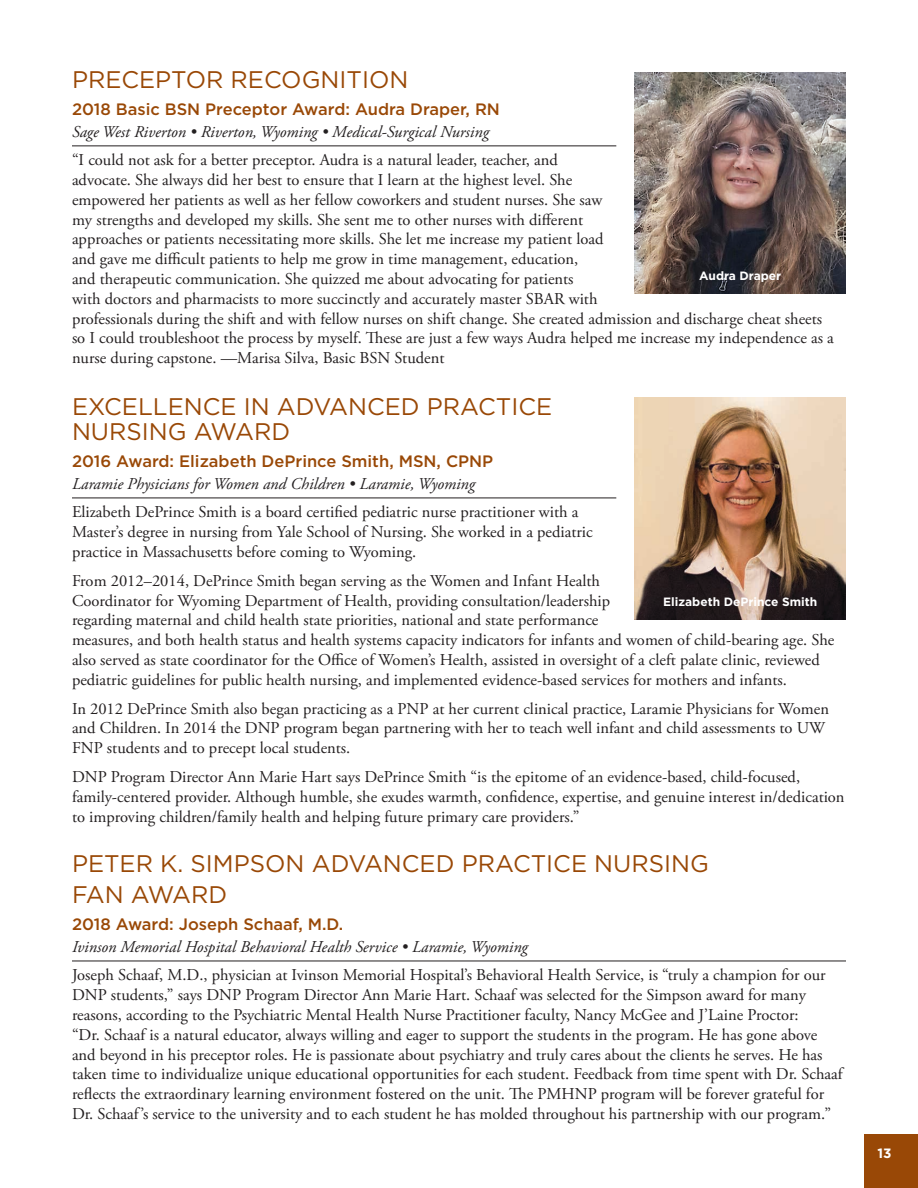
<style>
.page{position:relative;width:918px;height:1188px;background:#fff}
.page>*{position:absolute;margin:0;border:0;box-sizing:border-box;transform-origin:0 0}
.t1{font:24px/25.5px "Gotham";color:#994806}
.t2{font:16.5px/19.8px "Adobe Garamond Pro";color:#231f20}
.t3{font:italic 16.5px "Adobe Garamond Pro";color:#231f20}
.t4{font:500 16.5px "Gotham";color:#994806}
.t5{font:700 13.5px "Gotham";color:#fff}
.t6{font:700 12px "Gotham";color:#fff}
</style>
<div class="page">
<div style="left:864px;top:1134px;width:54px;height:54px;background:#994806"></div>
<hr style="left:72px;top:145px;width:544px;height:1px;background:#231f20">
<hr style="left:72px;top:498px;width:544px;height:1px;background:#231f20">
<hr style="left:72px;top:961px;width:774px;height:1px;background:#231f20">
<img style="left:634px;top:398px;width:212px;height:222px">
<img style="left:634px;top:72px;width:212px;height:222px">
<h1 class="t1" style="left:72px;top:66px;width:338px">PRECEPTOR RECOGNITION</h1>
<p class="t4" style="left:72px;top:99px;width:429px">2018 Basic BSN Preceptor Award: Audra Draper, RN</p>
<p class="t3" style="left:72px;top:121px;width:419px">Sage West Riverton • Riverton, Wyoming • Medical-Surgical Nursing</p>
<p class="t2" style="left:72px;top:151px;width:763px">“I could not ask for a better preceptor. Audra is a natural leader, teacher, and<br>advocate. She always did her best to ensure that I learn at the highest level. She<br>empowered her patients as well as her fellow coworkers and student nurses. She saw<br>my strengths and developed my skills. She sent me to other nurses with different<br>approaches or patients necessitating more skills. She let me increase my patient load<br>and gave me difficult patients to help me grow in time management, education,<br>and therapeutic communication. She quizzed me about advocating for patients<br>with doctors and pharmacists to more succinctly and accurately master SBAR with<br>professionals during the shift and with fellow nurses on shift change. She created admission and discharge cheat sheets so I could troubleshoot the process by myself. These are just a few ways Audra helped me increase my independence as a nurse during capstone. —Marisa Silva, Basic BSN Student</p>
<h1 class="t1" style="left:72px;top:393px;width:482px">EXCELLENCE IN ADVANCED PRACTICE<br>NURSING AWARD</h1>
<p class="t4" style="left:72px;top:451px;width:423px">2016 Award: Elizabeth DePrince Smith, MSN, CPNP</p>
<p class="t3" style="left:72px;top:473px;width:405px">Laramie Physicians for Women and Children • Laramie, Wyoming</p>
<p class="t2" style="left:72px;top:503px;width:522px">Elizabeth DePrince Smith is a board certified pediatric nurse practitioner with a<br>Master’s degree in nursing from Yale School of Nursing. She worked in a pediatric practice in Massachusetts before coming to Wyoming.</p>
<p class="t2" style="left:72px;top:571px;width:764px">From 2012–2014, DePrince Smith began serving as the Women and Infant Health<br>Coordinator for Wyoming Department of Health, providing consultation/leadership<br>regarding maternal and child health state priorities, national and state performance<br>measures, and both health status and health systems capacity indicators for infants and women of child-bearing age. She also served as state coordinator for the Office of Women’s Health, assisted in oversight of a cleft palate clinic, reviewed pediatric guidelines for public health nursing, and implemented evidence-based services for mothers and infants.</p>
<p class="t2" style="left:72px;top:699px;width:759px">In 2012 DePrince Smith also began practicing as a PNP at her current clinical practice, Laramie Physicians for Women and Children. In 2014 the DNP program began partnering with her to teach well infant and child assessments to UW<br>FNP students and to precept local students.</p>
<p class="t2" style="left:72px;top:767px;width:774px">DNP Program Director Ann Marie Hart says DePrince Smith “is the epitome of an evidence-based, child-focused, family-centered provider. Although humble, she exudes warmth, confidence, expertise, and genuine interest in/dedication to improving children/family health and helping future primary care providers.”</p>
<h1 class="t1" style="left:72px;top:847px;width:638px;line-height:31.5px">PETER K. SIMPSON ADVANCED PRACTICE NURSING<br>FAN AWARD</h1>
<p class="t4" style="left:72px;top:914px;width:273px">2018 Award: Joseph Schaaf, M.D.</p>
<p class="t3" style="left:72px;top:936px;width:457px">Ivinson Memorial Hospital Behavioral Health Service • Laramie, Wyoming</p>
<p class="t2" style="left:72px;top:966px;width:772px">Joseph Schaaf, M.D., physician at Ivinson Memorial Hospital’s Behavioral Health Service, is “truly a champion for our DNP students,” says DNP Program Director Ann Marie Hart. Schaaf was selected for the Simpson award for many reasons, according to the Psychiatric Mental Health Nurse Practitioner faculty, Nancy McGee and J’Laine Proctor:<br>“Dr. Schaaf is a natural educator, always willing and eager to support the students in the program. He has gone above and beyond in his preceptor roles. He is passionate about psychiatry and truly cares about the clients he serves. He has taken time to individualize unique educational opportunities for each student. Feedback from time spent with Dr. Schaaf reflects the extraordinary learning environment fostered on the unit. The PMHNP program will be forever grateful for Dr. Schaaf’s service to the university and to each student he has molded throughout his partnership with our program.”</p>
<p class="t6" style="left:699px;top:268px;width:84px">Audra Draper</p>
<p class="t6" style="left:663px;top:594px;width:156px">Elizabeth DePrince Smith</p>
<p class="t5" style="left:878px;top:1145px;width:16px">13</p>
</div>
